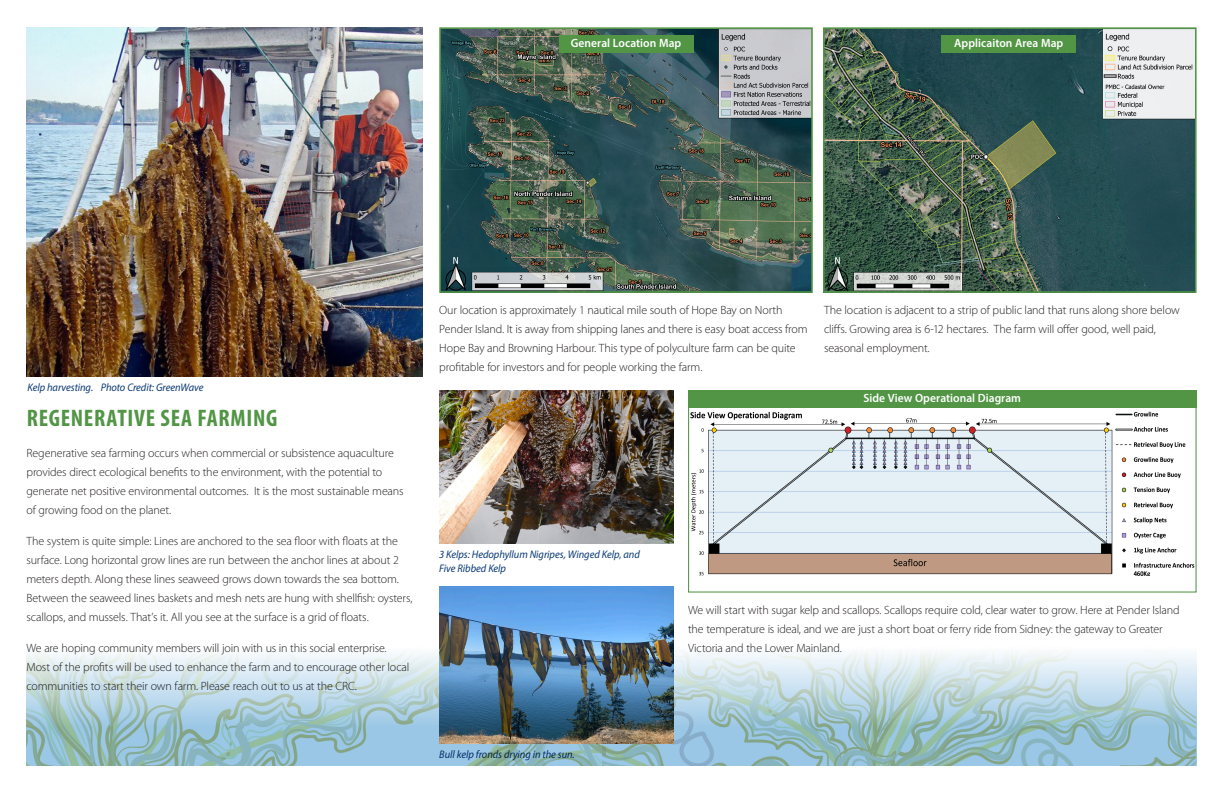
<style>
.page{position:relative;width:1224px;height:792px;background:#fff}
.page>*{position:absolute;margin:0;border:0;box-sizing:border-box;transform-origin:0 0}
.t1{font:700 condensed 24px "Myriad Pro";letter-spacing:.025em;color:#519545}
.t2{font:300 12px/19px "Myriad Pro";letter-spacing:-.015em;color:#231f20}
.t3{font:600 12px "Myriad Pro";letter-spacing:.005em;color:#fff;scale:.96 1}
.t4{font:italic 11px/14px "Myriad Pro";letter-spacing:-.005em;color:#0a3a74;scale:.95 1}
</style>
<div class="page">
<img style="left:26px;top:653px;width:579px;height:113px">
<img style="left:602px;top:606px;width:593px;height:159px">
<img style="left:26px;top:27px;width:397px;height:349px">
<img style="left:442px;top:30px;width:368px;height:260px">
<div style="left:439px;top:27px;width:374px;height:266px;border:2px solid #519545"></div>
<img style="left:826px;top:30px;width:368px;height:260px">
<div style="left:823px;top:27px;width:374px;height:266px;border:2px solid #519545"></div>
<img style="left:690px;top:411px;width:505px;height:165px">
<div style="left:688px;top:390px;width:509px;height:18px;background:#519545"></div>
<div style="left:688px;top:390px;width:509px;height:203px;border:1px solid #519545"></div>
<img style="left:439px;top:390px;width:234px;height:153px">
<img style="left:439px;top:586px;width:234px;height:158px">
<div style="left:559px;top:35px;width:135px;height:18px;background:#519545"></div>
<div style="left:941px;top:35px;width:135px;height:18px;background:#519545"></div>
<p class="t3" style="left:571px;top:35px;width:117px">General Location Map</p>
<p class="t3" style="left:954px;top:35px;width:115px">Applicaiton Area Map</p>
<p class="t4" style="left:28px;top:380px;width:187px">Kelp harvesting. Photo Credit: GreenWave</p>
<h1 class="t1" style="left:27px;top:403px;width:252px">REGENERATIVE SEA FARMING</h1>
<p class="t2" style="left:26px;top:444px;width:379px">Regenerative sea farming occurs when commercial or subsistence aquaculture provides direct ecological benefits to the environment, with the potential to generate net positive environmental outcomes. It is the most sustainable means of growing food on the planet.</p>
<p class="t2" style="left:26px;top:532px;width:388px">The system is quite simple: Lines are anchored to the sea floor with floats at the surface. Long horizontal grow lines are run between the anchor lines at about 2 meters depth. Along these lines seaweed grows down towards the sea bottom.<br>Between the seaweed lines baskets and mesh nets are hung with shellfish: oysters, scallops, and mussels. That’s it. All you see at the surface is a grid of floats.</p>
<p class="t2" style="left:26px;top:639px;width:384px">We are hoping community members will join with us in this social enterprise.<br>Most of the profits will be used to enhance the farm and to encourage other local communities to start their own farm. Please reach out to us at the CRC.</p>
<p class="t2" style="left:439px;top:301px;width:370px">Our location is approximately 1 nautical mile south of Hope Bay on North Pender Island. It is away from shipping lanes and there is easy boat access from Hope Bay and Browning Harbour. This type of polyculture farm can be quite profitable for investors and for people working the farm.</p>
<p class="t2" style="left:824px;top:301px;width:357px">The location is adjacent to a strip of public land that runs along shore below cliffs. Growing area is 6-12 hectares. The farm will offer good, well paid, seasonal employment.</p>
<p class="t3" style="left:864px;top:391px;width:166px">Side View Operational Diagram</p>
<p class="t4" style="left:439px;top:547px;width:213px">3 Kelps: Hedophyllum Nigripes, Winged Kelp, and<br>Five Ribbed Kelp</p>
<p class="t4" style="left:439px;top:747px;width:144px">Bull kelp fronds drying in the sun.</p>
<p class="t2" style="left:688px;top:601px;width:493px">We will start with sugar kelp and scallops. Scallops require cold, clear water to grow. Here at Pender Island the temperature is ideal, and we are just a short boat or ferry ride from Sidney: the gateway to Greater<br>Victoria and the Lower Mainland.</p>
</div>
